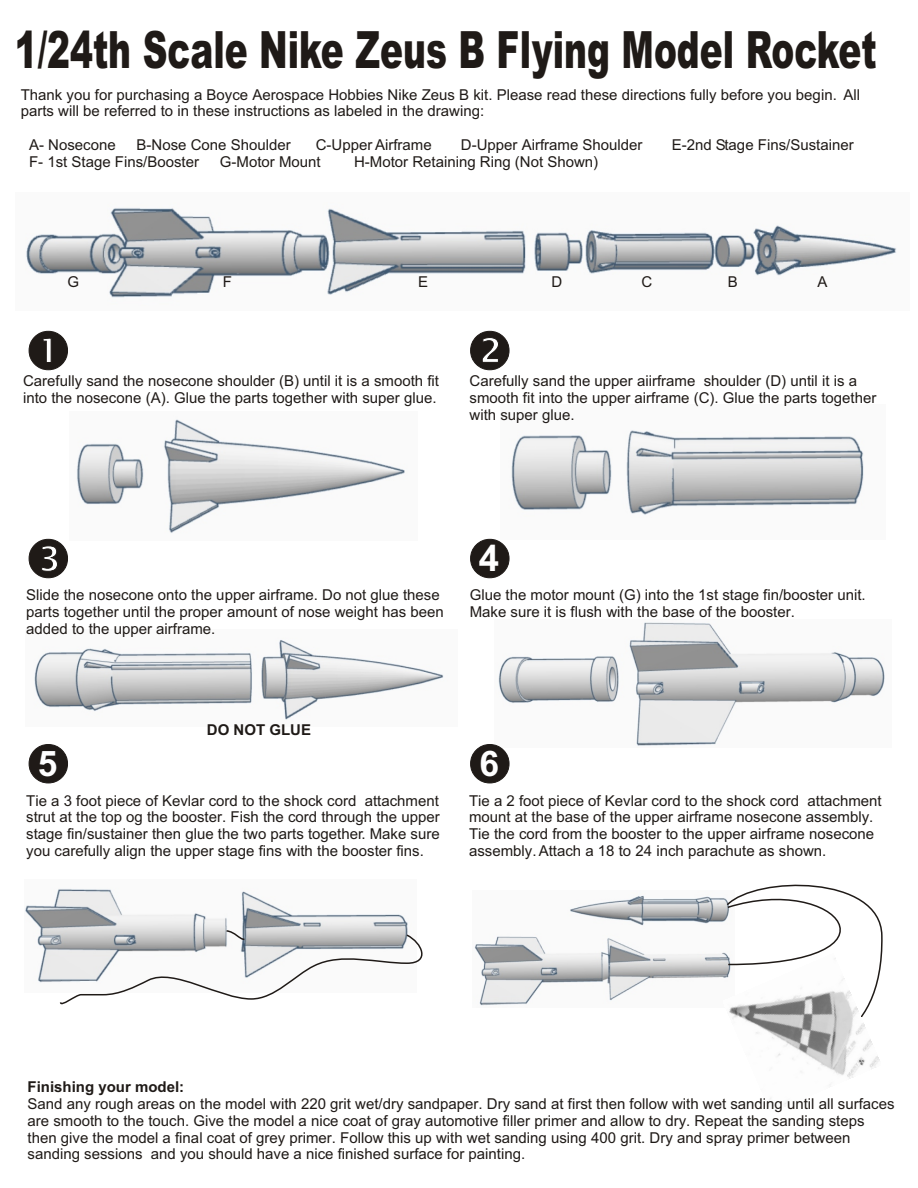
<style>
.page{position:relative;width:918px;height:1188px;background:#fff}
.page>*{position:absolute;margin:0;border:0;box-sizing:border-box;transform-origin:0 0}
.t1{font:900 51.45px "Arial";color:#1f1a17;scale:.67 1}
.t2{font:700 36.6px "Arial";color:#fff}
.t3{font:700 35.25px "Arial";color:#fff}
.t4{font:15px/16.8px "Arial";color:#1f1a17}
.t5{font:700 15px "Arial";color:#1f1a17}
</style>
<div class="page">
<img style="left:511px;top:430px;width:353px;height:85px">
<svg style="left:29px;top:539px;width:39px;height:39px"></svg>
<img style="left:26px;top:208px;width:871px;height:90px">
<img style="left:76px;top:419px;width:329px;height:114px">
<svg style="left:29px;top:331px;width:39px;height:39px"></svg>
<svg style="left:470px;top:331px;width:39px;height:39px"></svg>
<svg style="left:470px;top:539px;width:39px;height:39px"></svg>
<img style="left:34px;top:640px;width:410px;height:80px">
<img style="left:498px;top:622px;width:387px;height:124px">
<svg style="left:29px;top:744px;width:39px;height:39px"></svg>
<img style="left:25px;top:889px;width:383px;height:94px">
<svg style="left:59px;top:929px;width:364px;height:76px"></svg>
<svg style="left:470px;top:744px;width:39px;height:39px"></svg>
<img style="left:474px;top:895px;width:251px;height:111px">
<svg style="left:725px;top:884px;width:158px;height:81px"></svg>
<img style="left:723px;top:954px;width:158px;height:152px">
<h1 class="t1" style="left:15px;top:31px;width:1288px">1/24th Scale Nike Zeus B Flying Model Rocket</h1>
<p class="t4" style="left:21px;top:87px;width:841px">Thank you for purchasing a Boyce Aerospace Hobbies Nike Zeus B kit. Please read these directions fully before you begin. All parts will be referred to in these instructions as labeled in the drawing:</p>
<p class="t4" style="left:29px;top:138px;width:88px">A- Nosecone</p>
<p class="t4" style="left:137px;top:138px;width:156px">B-Nose Cone Shoulder</p>
<p class="t4" style="left:316px;top:138px;width:117px">C-Upper Airframe</p>
<p class="t4" style="left:461px;top:138px;width:183px">D-Upper Airframe Shoulder</p>
<p class="t4" style="left:672px;top:138px;width:183px">E-2nd Stage Fins/Sustainer</p>
<p class="t4" style="left:29px;top:154px;width:172px">F- 1st Stage Fins/Booster</p>
<p class="t4" style="left:220px;top:154px;width:102px">G-Motor Mount</p>
<p class="t4" style="left:354px;top:154px;width:246px">H-Motor Retaining Ring (Not Shown)</p>
<p class="t4" style="left:68px;top:275px;width:13px">G</p>
<p class="t4" style="left:223px;top:275px;width:11px">F</p>
<p class="t4" style="left:418px;top:275px;width:12px">E</p>
<p class="t4" style="left:551px;top:275px;width:12px">D</p>
<p class="t4" style="left:641px;top:275px;width:12px">C</p>
<p class="t4" style="left:728px;top:275px;width:12px">B</p>
<p class="t4" style="left:818px;top:275px;width:12px">A</p>
<p class="t4" style="left:23px;top:374px;width:418px">Carefully sand the nosecone shoulder (B) until it is a smooth fit into the nosecone (A). Glue the parts together with super glue.</p>
<p class="t4" style="left:470px;top:374px;width:408px">Carefully sand the upper aiirframe shoulder (D) until it is a smooth fit into the upper airframe (C). Glue the parts together with super glue.</p>
<h2 class="t2" style="left:479px;top:544px;width:22px">4</h2>
<p class="t4" style="left:26px;top:588px;width:419px">Slide the nosecone onto the upper airframe. Do not glue these parts together until the proper amount of nose weight has been added to the upper airframe.</p>
<p class="t4" style="left:470px;top:588px;width:398px">Glue the motor mount (G) into the 1st stage fin/booster unit.<br>Make sure it is flush with the base of the booster.</p>
<h3 class="t3" style="left:38px;top:751px;width:21px">5</h3>
<p class="t5" style="left:207px;top:724px;width:106px">DO NOT GLUE</p>
<p class="t4" style="left:26px;top:793px;width:415px;text-align:justify">Tie a 3 foot piece of Kevlar cord to the shock cord attachment strut at the top og the booster. Fish the cord through the upper stage fin/sustainer then glue the two parts together. Make sure you carefully align the upper stage fins with the booster fins.</p>
<h3 class="t3" style="left:479px;top:751px;width:21px">6</h3>
<p class="t4" style="left:469px;top:793px;width:414px">Tie a 2 foot piece of Kevlar cord to the shock cord attachment mount at the base of the upper airframe nosecone assembly.<br>Tie the cord from the booster to the upper airframe nosecone assembly. Attach a 18 to 24 inch parachute as shown.</p>
<p class="t5" style="left:28px;top:1082px;width:158px">Finishing your model:</p>
<p class="t4" style="left:28px;top:1097px;width:869px">Sand any rough areas on the model with 220 grit wet/dry sandpaper. Dry sand at first then follow with wet sanding until all surfaces are smooth to the touch. Give the model a nice coat of gray automotive filler primer and allow to dry. Repeat the sanding steps then give the model a final coat of grey primer. Follow this up with wet sanding using 400 grit. Dry and spray primer between sanding sessions and you should have a nice finished surface for painting.</p>
</div>
